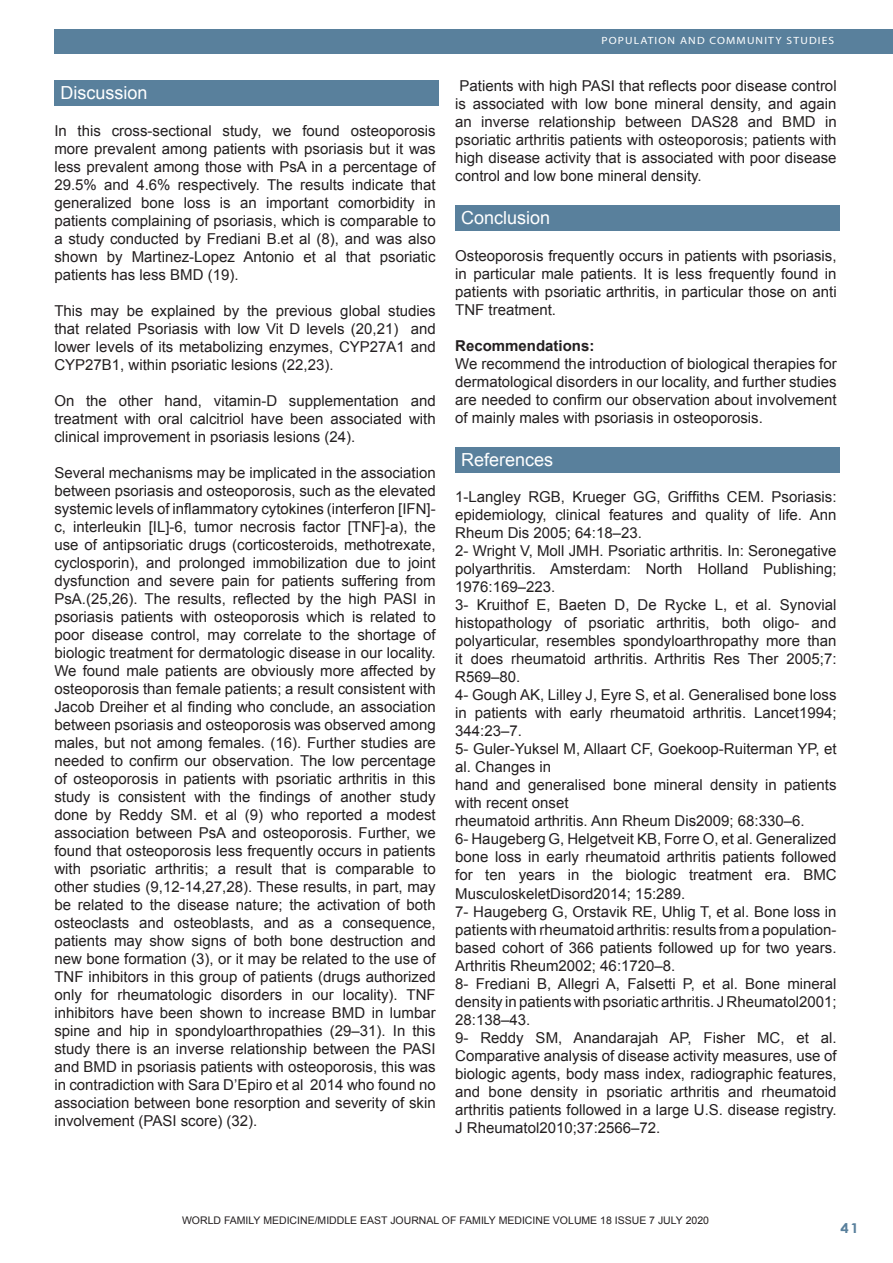
<style>
.page{position:relative;width:893px;height:1263px;background:#fff}
.page>*{position:absolute;margin:0;border:0;box-sizing:border-box;transform-origin:0 0}
.Footnote_Text{font:18px "Arial";color:#fff}
.Footnote_Text-2{font:15px/18px "Arial";color:#231f20;text-align:justify}
.Footnote_Text-3{font:700 15px "Arial";color:#231f20}
.t1{font:700 13.5px "Century Gothic";color:#59809c;scale:1.1 1}
.Footnote_Text-4{font:10.5px "Arial";color:#231f20}
.t2{font:10.5px "Myriad";letter-spacing:.1em;color:#fff;scale:1.1 1}
</style>
<div class="page">
<div style="left:54px;top:30px;width:839px;height:24px;background:#59809c"></div>
<div style="left:54px;top:80px;width:385px;height:26px;background:#59809c"></div>
<div style="left:455px;top:205px;width:385px;height:26px;background:#59809c"></div>
<div style="left:455px;top:447px;width:385px;height:25px;background:#59809c"></div>
<p class="Footnote_Text" style="left:60px;top:81px;width:89px">Discussion</p>
<p class="Footnote_Text-2" style="left:54px;top:122px;width:383px">In this cross-sectional study, we found osteoporosis more prevalent among patients with psoriasis but it was less prevalent among those with PsA in a percentage of 29.5% and 4.6% respectively. The results indicate that generalized bone loss is an important comorbidity in patients complaining of psoriasis, which is comparable to a study conducted by Frediani B.et al (8), and was also shown by Martinez-Lopez Antonio et al that psoriatic patients has less BMD (19).</p>
<p class="Footnote_Text-2" style="left:54px;top:302px;width:383px">This may be explained by the previous global studies that related Psoriasis with low Vit D levels (20,21) and lower levels of its metabolizing enzymes, CYP27A1 and CYP27B1, within psoriatic lesions (22,23).</p>
<p class="Footnote_Text-2" style="left:54px;top:392px;width:383px">On the other hand, vitamin-D supplementation and treatment with oral calcitriol have been associated with clinical improvement in psoriasis lesions (24).</p>
<p class="Footnote_Text-2" style="left:54px;top:464px;width:383px">Several mechanisms may be implicated in the association between psoriasis and osteoporosis, such as the elevated systemic levels of inflammatory cytokines (interferon [IFN]- c, interleukin [IL]-6, tumor necrosis factor [TNF]-a), the use of antipsoriatic drugs (corticosteroids, methotrexate, cyclosporin), and prolonged immobilization due to joint dysfunction and severe pain for patients suffering from PsA.(25,26). The results, reflected by the high PASI in psoriasis patients with osteoporosis which is related to poor disease control, may correlate to the shortage of biologic treatment for dermatologic disease in our locality.<br>We found male patients are obviously more affected by osteoporosis than female patients; a result consistent with Jacob Dreiher et al finding who conclude, an association between psoriasis and osteoporosis was observed among males, but not among females. (16). Further studies are needed to confirm our observation. The low percentage of osteoporosis in patients with psoriatic arthritis in this study is consistent with the findings of another study done by Reddy SM. et al (9) who reported a modest association between PsA and osteoporosis. Further, we found that osteoporosis less frequently occurs in patients with psoriatic arthritis; a result that is comparable to other studies (9,12-14,27,28). These results, in part, may be related to the disease nature; the activation of both osteoclasts and osteoblasts, and as a consequence, patients may show signs of both bone destruction and new bone formation (3), or it may be related to the use of TNF inhibitors in this group of patients (drugs authorized only for rheumatologic disorders in our locality). TNF inhibitors have been shown to increase BMD in lumbar spine and hip in spondyloarthropathies (29–31). In this study there is an inverse relationship between the PASI and BMD in psoriasis patients with osteoporosis, this was in contradiction with Sara D’Epiro et al 2014 who found no association between bone resorption and severity of skin involvement (PASI score) (32).</p>
<p class="t2" style="left:601px;top:35px;width:213px">POPULATION AND COMMUNITY STUDIES</p>
<p class="Footnote_Text-2" style="left:455px;top:77px;width:383px">Patients with high PASI that reflects poor disease control is associated with low bone mineral density, and again an inverse relationship between DAS28 and BMD in psoriatic arthritis patients with osteoporosis; patients with high disease activity that is associated with poor disease control and low bone mineral density.</p>
<p class="Footnote_Text" style="left:461px;top:206px;width:91px">Conclusion</p>
<p class="Footnote_Text-2" style="left:455px;top:246px;width:383px">Osteoporosis frequently occurs in patients with psoriasis, in particular male patients. It is less frequently found in patients with psoriatic arthritis, in particular those on anti TNF treatment.</p>
<p class="Footnote_Text-3" style="left:455px;top:335px;width:141px">Recommendations:</p>
<p class="Footnote_Text-2" style="left:455px;top:354px;width:383px">We recommend the introduction of biological therapies for dermatological disorders in our locality, and further studies are needed to confirm our observation about involvement of mainly males with psoriasis in osteoporosis.</p>
<p class="Footnote_Text" style="left:461px;top:448px;width:94px">References</p>
<p class="Footnote_Text-2" style="left:455px;top:488px;width:383px">1-Langley RGB, Krueger GG, Griffiths CEM. Psoriasis: epidemiology, clinical features and quality of life. Ann Rheum Dis 2005; 64:18–23.</p>
<p class="Footnote_Text-2" style="left:455px;top:542px;width:383px">2- Wright V, Moll JMH. Psoriatic arthritis. In: Seronegative polyarthritis. Amsterdam: North Holland Publishing; 1976:169–223.</p>
<p class="Footnote_Text-2" style="left:455px;top:596px;width:383px">3- Kruithof E, Baeten D, De Rycke L, et al. Synovial histopathology of psoriatic arthritis, both oligo- and polyarticular, resembles spondyloarthropathy more than it does rheumatoid arthritis. Arthritis Res Ther 2005;7:<br>R569–80.</p>
<p class="Footnote_Text-2" style="left:455px;top:686px;width:383px">4- Gough AK, Lilley J, Eyre S, et al. Generalised bone loss in patients with early rheumatoid arthritis. Lancet1994; 344:23–7.</p>
<p class="Footnote_Text-2" style="left:455px;top:740px;width:383px">5- Guler-Yuksel M, Allaart CF, Goekoop-Ruiterman YP, et al. Changes in</p>
<p class="Footnote_Text-2" style="left:455px;top:776px;width:383px">hand and generalised bone mineral density in patients with recent onset</p>
<p class="Footnote_Text-2" style="left:455px;top:812px;width:351px">rheumatoid arthritis. Ann Rheum Dis2009; 68:330–6.</p>
<p class="Footnote_Text-2" style="left:455px;top:830px;width:383px">6- Haugeberg G, Helgetveit KB, Forre O, et al. Generalized bone loss in early rheumatoid arthritis patients followed for ten years in the biologic treatment era. BMC MusculoskeletDisord2014; 15:289.</p>
<p class="Footnote_Text-2" style="left:455px;top:902px;width:383px">7- Haugeberg G, Orstavik RE, Uhlig T, et al. Bone loss in patients with rheumatoid arthritis: results from a population&shy;based cohort of 366 patients followed up for two years.<br>Arthritis Rheum2002; 46:1720–8.</p>
<p class="Footnote_Text-2" style="left:455px;top:974px;width:383px">8- Frediani B, Allegri A, Falsetti P, et al. Bone mineral density in patients with psoriatic arthritis. J Rheumatol2001; 28:138–43.</p>
<p class="Footnote_Text-2" style="left:455px;top:1028px;width:383px">9- Reddy SM, Anandarajah AP, Fisher MC, et al.<br>Comparative analysis of disease activity measures, use of biologic agents, body mass index, radiographic features, and bone density in psoriatic arthritis and rheumatoid arthritis patients followed in a large U.S. disease registry.<br>J Rheumatol2010;37:2566–72.</p>
<p class="Footnote_Text-4" style="left:182px;top:1214px;width:528px">WORLD FAMILY MEDICINE/MIDDLE EAST JOURNAL OF FAMILY MEDICINE VOLUME 18 ISSUE 7 JULY 2020</p>
<p class="t1" style="left:840px;top:1218px;width:18px">41</p>
</div>
